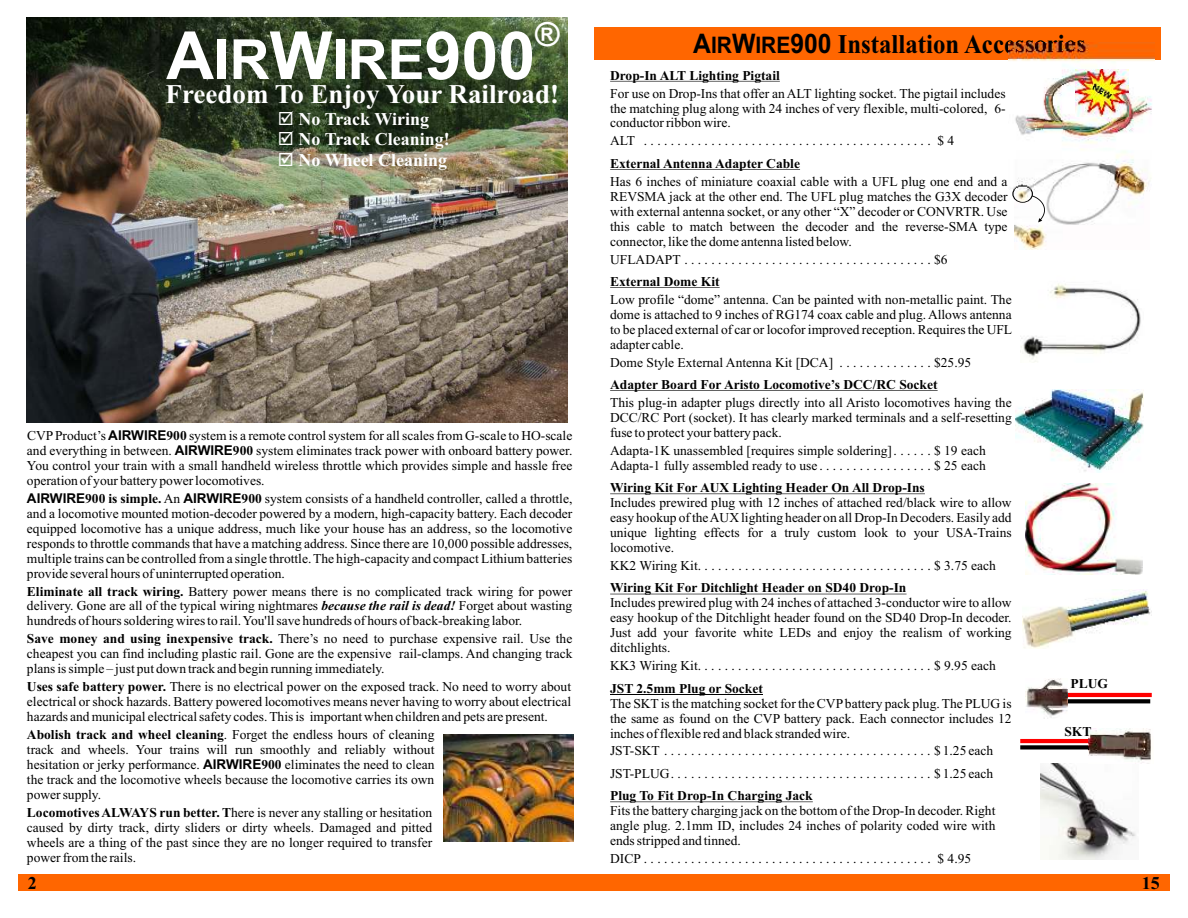
<style>
.page{position:relative;width:1188px;height:918px;background:#fff}
.page>*{position:absolute;margin:0;border:0;box-sizing:border-box;transform-origin:0 0}
.t1{font:700 66.45px "Arial";color:#fff}
.t2{font:700 33.15px "Arial";color:#fff}
.t3{font:700 27px "Times New Roman";color:#000;scale:.92 1}
.t4{font:700 27px "Times New Roman";color:#fff}
.t5{font:700 18px/20.1px "Times New Roman";color:#fff}
.t6{font:700 18px "Times New Roman";color:#000}
.t7{font:13.5px/15px "Times New Roman";color:#000;text-align:justify}
.t8{font:700 13.5px "Times New Roman";color:#000}
.s1{font-size:55.35px}
.s2{font-family:"Arial";font-weight:700}
.s3{font-weight:700}
.s4{font-weight:700;font-style:italic}
.s5{font-family:"Arial";font-size:26.85px}
.s6{font-family:"Arial";font-size:22.8px}
</style>
<div class="page">
<div style="left:19px;top:875px;width:1151px;height:16px;background:#f60"></div>
<div style="left:594px;top:27px;width:567px;height:32px;background:#f60"></div>
<img style="left:1015px;top:390px;width:128px;height:82px">
<img style="left:444px;top:734px;width:129px;height:108px">
<img style="left:27px;top:18px;width:540px;height:405px">
<hr style="left:610px;top:81px;width:170px;height:1px;background:#000">
<hr style="left:610px;top:169px;width:190px;height:1px;background:#000">
<hr style="left:610px;top:287px;width:110px;height:1px;background:#000">
<hr style="left:610px;top:390px;width:328px;height:1px;background:#000">
<hr style="left:610px;top:494px;width:315px;height:1px;background:#000">
<hr style="left:610px;top:594px;width:297px;height:1px;background:#000">
<hr style="left:610px;top:802px;width:203px;height:1px;background:#000">
<hr style="left:610px;top:694px;width:153px;height:1px;background:#000">
<img style="left:1014px;top:189px;width:133px;height:60px">
<div style="left:1013px;top:185px;width:20px;height:17px;border:1px solid #000;border-radius:50%"></div>
<svg style="left:1032px;top:196px;width:13px;height:26px"></svg>
<img style="left:1026px;top:484px;width:116px;height:90px">
<img style="left:1022px;top:589px;width:130px;height:60px">
<img style="left:1041px;top:764px;width:95px;height:96px">
<img style="left:1020px;top:283px;width:121px;height:79px">
<img style="left:1008px;top:43px;width:146px;height:146px">
<img style="left:1075px;top:70px;width:54px;height:46px">
<div style="left:1020px;top:739px;width:71px;height:5px;background:#f00"></div>
<div style="left:1020px;top:745px;width:71px;height:5px;background:#000"></div>
<img style="left:1089px;top:729px;width:62px;height:34px">
<div style="left:1063px;top:692px;width:89px;height:5px;background:#f00"></div>
<div style="left:1063px;top:699px;width:87px;height:5px;background:#000"></div>
<img style="left:1026px;top:678px;width:41px;height:41px">
<svg style="left:279px;top:132px;width:14px;height:13px"></svg>
<h2 class="t2" style="left:535px;top:22px;width:26px">®</h2>
<h1 class="t1" style="left:166px;top:31px;width:371px">A<span class="s1">IR</span>W<span class="s1">IRE</span>900</h1>
<h3 class="t4" style="left:166px;top:84px;width:395px">Freedom To Enjoy Your Railroad!</h3>
<h3 class="t5" style="left:298px;top:111px;width:153px;text-indent:-21px">☑No Track Wiring<br>No Track Cleaning!</h3>
<h3 class="t5" style="left:278px;top:151px;width:171px">☑No Wheel Cleaning</h3>
<p class="t7" style="left:27px;top:429px;width:547px">CVPProduct’s <span class="s2">AIRWIRE</span><span class="s3">900</span> system is a remote control system for all scales from G-scale to HO-scale and everything in between. <span class="s2">AIRWIRE</span><span class="s3">900</span> system eliminates track power with onboard battery power.<br>You control your train with a small handheld wireless throttle which provides simple and hassle free operation of your battery power locomotives.</p>
<p class="t7" style="left:27px;top:492px;width:547px"><span class="s2">AIRWIRE</span><span class="s3">900 is simple.</span> An <span class="s2">AIRWIRE</span><span class="s3">900</span> system consists of a handheld controller, called a throttle, and a locomotive mounted motion-decoder powered by a modern, high-capacity battery. Each decoder equipped locomotive has a unique address, much like your house has an address, so the locomotive responds to throttle commands that have a matching address. Since there are 10,000 possible addresses, multiple trains can be controlled from a single throttle. The high-capacity and compact Lithium batteries provide several hours of uninterrupted operation.</p>
<p class="t7" style="left:27px;top:585px;width:547px"><span class="s3">Eliminate all track wiring.</span> Battery power means there is no complicated track wiring for power delivery. Gone are all of the typical wiring nightmares <span class="s4">because the rail is dead!</span> Forget about wasting hundreds ofhours soldering wires to rail. You'll save hundreds of hours of back-breaking labor.</p>
<p class="t7" style="left:27px;top:633px;width:547px"><span class="s3">Save money and using inexpensive track.</span> There’s no need to purchase expensive rail. Use the cheapest you can find including plastic rail. Gone are the expensive rail-clamps. And changing track plans is simple – just put down track and begin running immediately.</p>
<p class="t7" style="left:27px;top:680px;width:546px"><span class="s3">Uses safe battery power.</span> There is no electrical power on the exposed track. No need to worry about electrical or shock hazards. Battery powered locomotives means never having to worry about electrical hazards and municipal electrical safety codes. This is important when children and pets are present.</p>
<p class="t7" style="left:27px;top:728px;width:409px"><span class="s3">Abolish track and wheel cleaning</span>. Forget the endless hours of cleaning track and wheels. Your trains will run smoothly and reliably without hesitation or jerky performance. <span class="s2">AIRWIRE</span><span class="s3">900</span> eliminates the need to clean the track and the locomotive wheels because the locomotive carries its own power supply.</p>
<p class="t7" style="left:27px;top:806px;width:407px"><span class="s3">Locomotives ALWAYS run better. T</span>here is never any stalling or hesitation caused by dirty track, dirty sliders or dirty wheels. Damaged and pitted wheels are a thing of the past since they are no longer required to transfer power from the rails.</p>
<h3 class="t3" style="left:693px;top:34px;width:428px"><span class="s5">A</span><span class="s6">IR</span><span class="s5">W</span><span class="s6">IRE</span><span class="s5">900</span> Installation Accessories</h3>
<p class="t8" style="left:610px;top:71px;width:171px">Drop-In ALT Lighting Pigtail</p>
<p class="t7" style="left:610px;top:87px;width:397px">For use on Drop-Ins that offer an ALT lighting socket. The pigtail includes the matching plug along with 24 inches of very flexible, multi-colored, 6- conductor ribbon wire.</p>
<p class="t7" style="left:610px;top:135px;width:346px">ALT ........................................... $ 4</p>
<p class="t8" style="left:610px;top:159px;width:191px">External Antenna Adapter Cable</p>
<p class="t7" style="left:610px;top:175px;width:399px">Has 6 inches of miniature coaxial cable with a UFL plug one end and a REVSMA jack at the other end. The UFL plug matches the G3X decoder with external antenna socket, or any other “X” decoder or CONVRTR. Use this cable to match between the decoder and the reverse-SMA type connector, like the dome antenna listed below.</p>
<p class="t7" style="left:610px;top:253px;width:339px">UFLADAPT.....................................$6</p>
<p class="t8" style="left:610px;top:277px;width:111px">External Dome Kit</p>
<p class="t7" style="left:610px;top:293px;width:404px">Low profile “dome” antenna. Can be painted with non-metallic paint. The dome is attached to 9 inches of RG174 coax cable and plug. Allows antenna to be placed external of car or locofor improved reception. Requires the UFL adapter cable.</p>
<p class="t7" style="left:610px;top:356px;width:363px">Dome Style External Antenna Kit [DCA] . . . . . . . . . . . . . . $25.95</p>
<p class="t8" style="left:610px;top:380px;width:329px">Adapter Board For Aristo Locomotive’s DCC/RC Socket</p>
<p class="t7" style="left:610px;top:396px;width:403px">This plug-in adapter plugs directly into all Aristo locomotives having the DCC/RC Port (socket). It has clearly marked terminals and a self-resetting fuse to protect your battery pack.</p>
<p class="t7" style="left:610px;top:444px;width:377px">Adapta-1K unassembled [requires simple soldering]. . . . . . $ 19 each<br>Adapta-1 fully assembled ready to use . . . . . . . . . . . . . . . . . $ 25 each</p>
<p class="t8" style="left:610px;top:483px;width:316px">Wiring Kit For AUX Lighting Header On All Drop-Ins</p>
<p class="t7" style="left:610px;top:497px;width:403px">Includes prewired plug with 12 inches of attached red/black wire to allow easy hookup of the AUX lighting header on all Drop-In Decoders. Easily add unique lighting effects for a truly custom look to your USA-Trains locomotive.</p>
<p class="t8" style="left:610px;top:583px;width:298px">Wiring Kit For Ditchlight Header on SD40 Drop-In</p>
<p class="t7" style="left:610px;top:559px;width:387px">KK2 Wiring Kit...................................$ 3.75 each</p>
<p class="t7" style="left:610px;top:597px;width:403px">Includes prewired plug with 24 inches of attached 3-conductor wire to allow easy hookup of the Ditchlight header found on the SD40 Drop-In decoder.<br>Just add your favorite white LEDs and enjoy the realism of working ditchlights.</p>
<p class="t7" style="left:610px;top:660px;width:387px">KK3 Wiring Kit...................................$ 9.95 each</p>
<p class="t8" style="left:610px;top:684px;width:154px">JST 2.5mm Plug or Socket</p>
<p class="t7" style="left:610px;top:697px;width:403px">The SKTis the matching socket for the CVPbattery pack plug. The PLUG is the same as found on the CVP battery pack. Each connector includes 12 inches of flexible red and black stranded wire.</p>
<p class="t7" style="left:610px;top:741px;width:385px;line-height:22.5px">JST-SKT........................................$ 1.25 each<br>JST-PLUG.......................................$ 1.25 each</p>
<p class="t8" style="left:610px;top:791px;width:204px">Plug To Fit Drop-In Charging Jack</p>
<p class="t7" style="left:610px;top:805px;width:387px">Fits the battery charging jack on the bottom of the Drop-In decoder. Right angle plug. 2.1mm ID, includes 24 inches of polarity coded wire with ends stripped and tinned.</p>
<p class="t7" style="left:610px;top:852px;width:363px">DICP........................................... $ 4.95</p>
<p class="t8" style="left:1071px;top:679px;width:39px">PLUG</p>
<p class="t8" style="left:1064px;top:727px;width:29px">SKT</p>
<h3 class="t6" style="left:28px;top:877px;width:10px">2</h3>
<h3 class="t6" style="left:1142px;top:877px;width:19px">15</h3>
</div>
